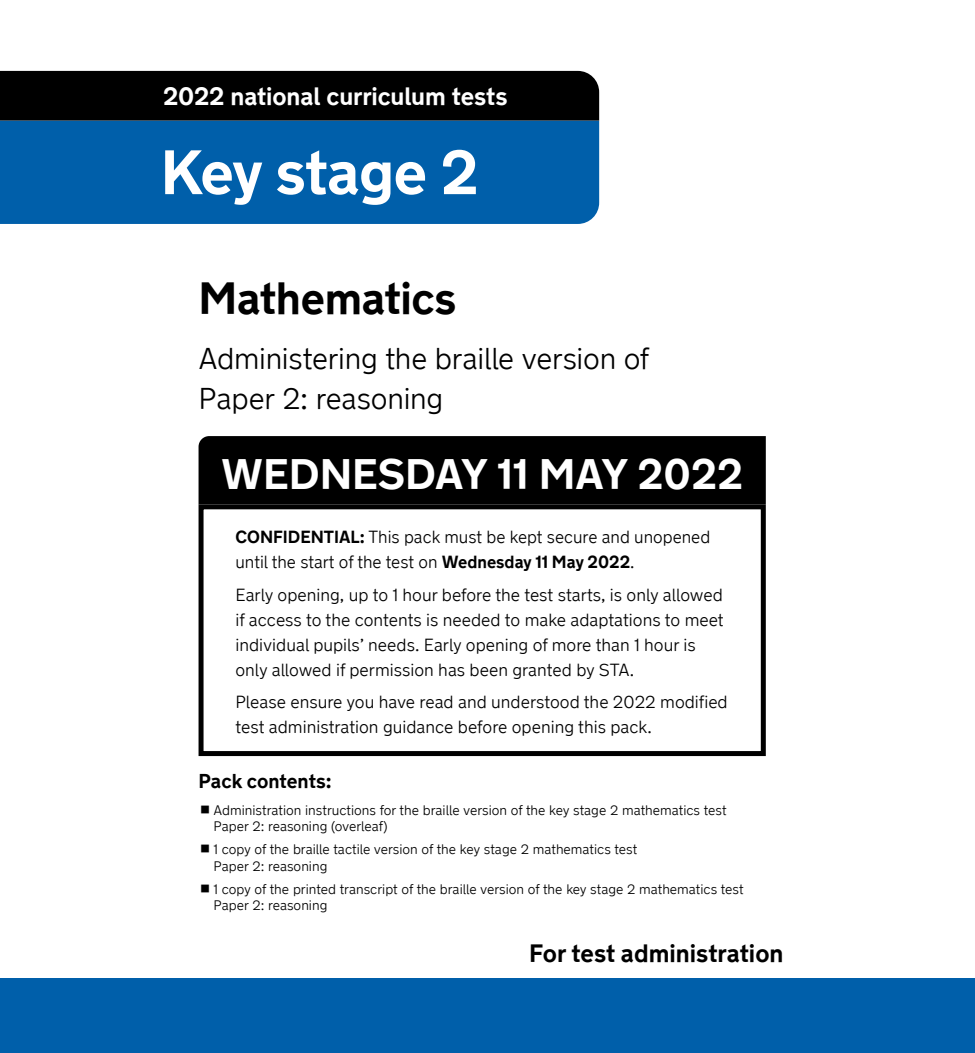
<style>
.page{position:relative;width:975px;height:1053px;background:#fff}
.page>*{position:absolute;margin:0;border:0;box-sizing:border-box;transform-origin:0 0}
.t1{font:700 62.5px "New Transport";letter-spacing:-.015em;color:#fff}
.t2{font:700 45px "New Transport";letter-spacing:-.01em;color:#000}
.t3{font:700 42.5px "New Transport";color:#fff}
.t4{font:300 30px/40px "New Transport";letter-spacing:-.01em;color:#000}
.t5{font:700 25px "New Transport";letter-spacing:-.005em;color:#fff}
.t6{font:700 25px "New Transport";color:#000}
.t7{font:700 20px "New Transport";color:#000}
.t8{font:300 17.5px/25px "New Transport";color:#000}
.t9{font:300 13.75px/16.2px "New Transport";color:#000}
.s1{font-weight:700}
</style>
<div class="page">
<div style="left:0;top:978px;width:974px;height:74px;background:#005faa"></div>
<div style="left:0;top:120px;width:599px;height:104px;background:#005faa"></div>
<div style="left:0;top:71px;width:599px;height:49px;background:#000"></div>
<div style="left:198px;top:504px;width:567px;height:252px;border:5px solid #000"></div>
<div style="left:198px;top:436px;width:567px;height:68px;background:#000"></div>
<h3 class="t5" style="left:163px;top:81px;width:346px">2022 national curriculum tests</h3>
<h1 class="t1" style="left:160px;top:133px;width:320px">Key stage 2</h1>
<h2 class="t2" style="left:198px;top:270px;width:259px">Mathematics</h2>
<h3 class="t4" style="left:198px;top:338px;width:452px">Administering the braille version of<br>Paper 2: reasoning</h3>
<h3 class="t3" style="left:221px;top:447px;width:523px">WEDNESDAY 11 MAY 2022</h3>
<p class="t8" style="left:235px;top:524px;width:476px"><span class="s1">CONFIDENTIAL:</span> This pack must be kept secure and unopened until the start of the test on <span class="s1">Wednesday 11 May 2022</span>.</p>
<p class="t8" style="left:235px;top:582px;width:489px">Early opening, up to 1 hour before the test starts, is only allowed if access to the contents is needed to make adaptations to meet individual pupils’ needs. Early opening of more than 1 hour is only allowed if permission has been granted by STA.</p>
<p class="t8" style="left:235px;top:689px;width:494px">Please ensure you have read and understood the 2022 modified test administration guidance before opening this pack.</p>
<p class="t7" style="left:198px;top:768px;width:135px">Pack contents:</p>
<p class="t9" style="left:213px;top:801px;width:514px">Administration instructions for the braille version of the key stage 2 mathematics test<br>Paper 2: reasoning (overleaf)</p>
<p class="t9" style="left:213px;top:841px;width:425px">1 copy of the braille tactile version of the key stage 2 mathematics test<br>Paper 2: reasoning</p>
<p class="t9" style="left:213px;top:880px;width:531px">1 copy of the printed transcript of the braille version of the key stage 2 mathematics test<br>Paper 2: reasoning</p>
<h3 class="t6" style="left:529px;top:937px;width:256px">For test administration</h3>
</div>
